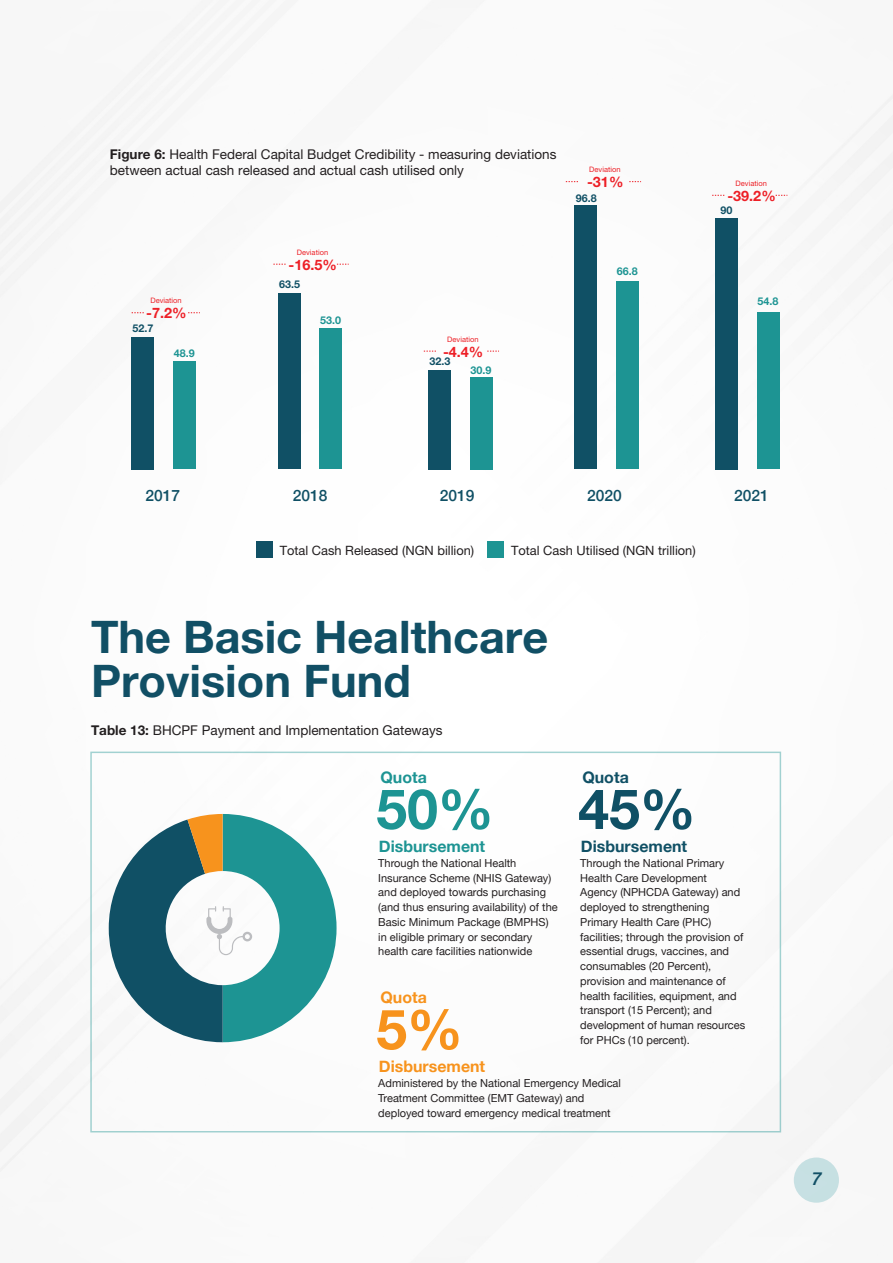
<style>
.page{position:relative;width:893px;height:1263px;background:#fff}
.page>*{position:absolute;margin:0;border:0;box-sizing:border-box;transform-origin:0 0}
.t1{font:700 55.65px "Helvetica Neue";color:#1d9493}
.t2{font:700 55.65px "Helvetica Neue";color:#105065}
.t3{font:700 55.65px "Helvetica Neue";color:#f7931d}
.t4{font:700 45px/43.5px "Helvetica Neue LT Pro";color:#114f65}
.t5{font:italic 500 18px "Helvetica Neue LT Pro";color:#114f65}
.t6{font:700 16.05px "Helvetica Neue";color:#1d9493}
.t7{font:700 16.05px "Helvetica Neue";color:#f7931d}
.t8{font:700 16.05px "Helvetica Neue";color:#105065}
.t9{font:500 15.6px "Helvetica Neue";color:#105065}
.t10{font:700 14.4px "Helvetica Neue LT Pro";color:#ed1f26}
.t11{font:13.5px/16.2px "Helvetica Neue LT Pro";color:#231f20}
.t12{font:12.9px "Helvetica Neue LT Pro";color:#231f20}
.t13{font:11.1px/14.7px "Helvetica Neue";color:#231f20}
.t14{font:700 10.8px "Helvetica Neue LT Pro";color:#1d9493}
.t15{font:700 10.8px "Helvetica Neue LT Pro";color:#105065}
.t16{font:7.5px "Helvetica Neue LT Pro";color:#ed1f26}
.s1{font-weight:700}
</style>
<div class="page">
<img style="left:0;top:0;width:893px;height:1263px">
<div style="left:794px;top:1157px;width:45px;height:46px;background:#c6e0e2;border-radius:50%"></div>
<div style="left:132px;top:337px;width:22px;height:132px;background:#105065"></div>
<div style="left:173px;top:361px;width:22px;height:108px;background:#1d9493"></div>
<svg style="left:132px;top:312px;width:12px;height:1px"></svg>
<svg style="left:188px;top:312px;width:12px;height:1px"></svg>
<div style="left:278px;top:294px;width:22px;height:175px;background:#105065"></div>
<div style="left:320px;top:329px;width:22px;height:140px;background:#1d9493"></div>
<svg style="left:273px;top:264px;width:13px;height:1px"></svg>
<svg style="left:337px;top:264px;width:12px;height:1px"></svg>
<div style="left:428px;top:370px;width:23px;height:99px;background:#105065"></div>
<div style="left:470px;top:377px;width:22px;height:92px;background:#1d9493"></div>
<svg style="left:424px;top:351px;width:13px;height:1px"></svg>
<svg style="left:487px;top:351px;width:12px;height:1px"></svg>
<svg style="left:566px;top:181px;width:13px;height:1px"></svg>
<svg style="left:629px;top:181px;width:12px;height:1px"></svg>
<div style="left:715px;top:218px;width:22px;height:251px;background:#105065"></div>
<div style="left:757px;top:313px;width:22px;height:156px;background:#1d9493"></div>
<svg style="left:712px;top:195px;width:13px;height:1px"></svg>
<div style="left:575px;top:205px;width:22px;height:264px;background:#105065"></div>
<div style="left:616px;top:282px;width:22px;height:187px;background:#1d9493"></div>
<div style="left:256px;top:541px;width:17px;height:17px;background:#105065"></div>
<div style="left:487px;top:541px;width:17px;height:17px;background:#1d9493"></div>
<svg style="left:109px;top:814px;width:228px;height:228px"></svg>
<p class="t11" style="left:110px;top:146px;width:448px"><span class="s1">Figure 6:</span> Health Federal Capital Budget Credibility - measuring deviations between actual cash released and actual cash utilised only</p>
<p class="t16" style="left:150px;top:296px;width:33px">Deviation</p>
<p class="t10" style="left:146px;top:304px;width:42px">-7.2%</p>
<p class="t15" style="left:133px;top:321px;width:22px">52.7</p>
<p class="t14" style="left:174px;top:347px;width:22px">48.9</p>
<p class="t16" style="left:297px;top:248px;width:33px">Deviation</p>
<p class="t10" style="left:289px;top:256px;width:50px">-16.5%</p>
<p class="t15" style="left:279px;top:277px;width:22px">63.5</p>
<p class="t14" style="left:320px;top:314px;width:22px">53.0</p>
<p class="t16" style="left:447px;top:335px;width:33px">Deviation</p>
<p class="t10" style="left:443px;top:343px;width:42px">-4.4%</p>
<p class="t15" style="left:429px;top:355px;width:22px">32.3</p>
<p class="t14" style="left:471px;top:364px;width:22px">30.9</p>
<p class="t16" style="left:589px;top:165px;width:33px">Deviation</p>
<p class="t10" style="left:587px;top:173px;width:38px">-31%</p>
<p class="t15" style="left:576px;top:191px;width:22px">96.8</p>
<p class="t14" style="left:617px;top:265px;width:22px">66.8</p>
<p class="t16" style="left:736px;top:179px;width:33px">Deviation</p>
<p class="t10" style="left:727px;top:187px;width:50px">-39.2%</p>
<p class="t15" style="left:720px;top:203px;width:13px">90</p>
<p class="t14" style="left:758px;top:295px;width:22px">54.8</p>
<p class="t9" style="left:146px;top:483px;width:36px">2017</p>
<p class="t9" style="left:293px;top:483px;width:36px">2018</p>
<p class="t9" style="left:440px;top:483px;width:36px">2019</p>
<p class="t9" style="left:587px;top:483px;width:36px">2020</p>
<p class="t9" style="left:734px;top:483px;width:36px">2021</p>
<p class="t12" style="left:280px;top:542px;width:196px">Total Cash Released (NGN billion)</p>
<p class="t12" style="left:511px;top:542px;width:186px">Total Cash Utilised (NGN trillion)</p>
<p class="t4" style="left:91px;top:614px;width:459px">The Basic Healthcare<br>Provision Fund</p>
<p class="t11" style="left:91px;top:722px;width:353px"><span class="s1">Table 13:</span> BHCPF Payment and Implementation Gateways</p>
<p class="t6" style="left:380px;top:765px;width:48px">Quota</p>
<p class="t8" style="left:582px;top:765px;width:48px">Quota</p>
<p class="t1" style="left:376px;top:765px;width:119px">50%</p>
<p class="t13" style="left:378px;top:856px;width:181px">Through the National Health Insurance Scheme (NHIS Gateway) and deployed towards purchasing (and thus ensuring availability) of the Basic Minimum Package (BMPHS) in eligible primary or secondary health care facilities nationwide</p>
<p class="t7" style="left:380px;top:985px;width:48px">Quota</p>
<p class="t2" style="left:578px;top:765px;width:119px">45%</p>
<p class="t13" style="left:580px;top:856px;width:166px">Through the National Primary<br>Health Care Development<br>Agency (NPHCDA Gateway) and deployed to strengthening<br>Primary Health Care (PHC) facilities; through the provision of essential drugs, vaccines, and consumables (20 Percent), provision and maintenance of health facilities, equipment, and transport (15 Percent); and development of human resources for PHCs (10 percent).</p>
<p class="t6" style="left:379px;top:834px;width:108px">Disbursement</p>
<p class="t8" style="left:581px;top:834px;width:108px">Disbursement</p>
<p class="t3" style="left:376px;top:986px;width:88px">5%</p>
<p class="t13" style="left:378px;top:1076px;width:244px">Administered by the National Emergency Medical<br>Treatment Committee (EMT Gateway) and deployed toward emergency medical treatment</p>
<p class="t7" style="left:379px;top:1054px;width:108px">Disbursement</p>
<h3 class="t5" style="left:811px;top:1168px;width:12px">7</h3>
</div>
